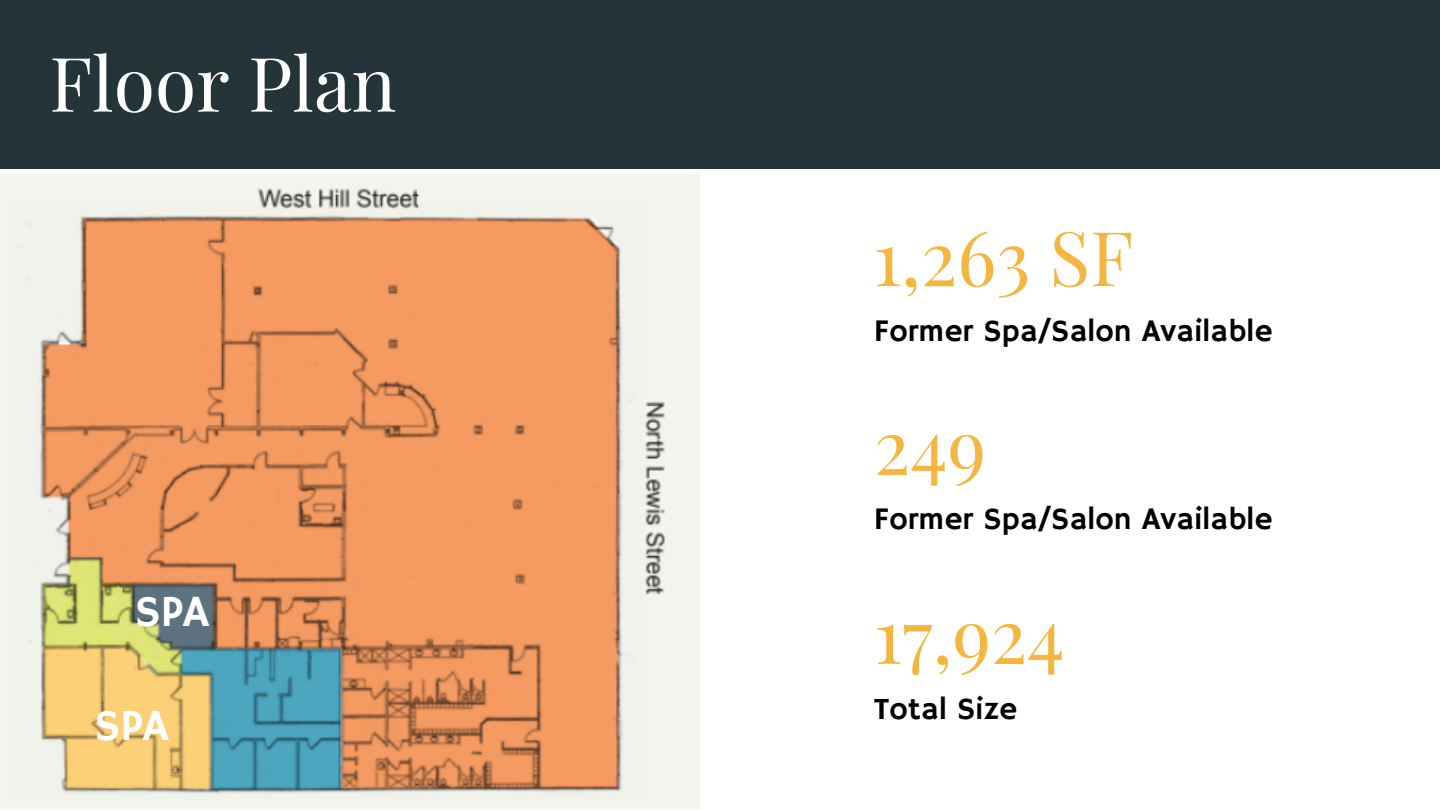
<style>
.page{position:relative;width:1440px;height:810px;background:#fff}
.page>*{position:absolute;margin:0;border:0;box-sizing:border-box;transform-origin:0 0}
.t1{font:75.7px "Playfair Display";color:#f4b63f}
.t2{font:75.2px "Playfair Display";color:#fff}
.t3{font:44.5px "Hammersmith One";color:#fff}
.t4{font:31.3px "Hammersmith One";color:#000}
</style>
<div class="page">
<img style="left:0;top:174px;width:700px;height:635px">
<div style="left:0;top:0;width:1440px;height:169px;background:#253439"></div>
<p class="t2" style="left:49px;top:30px;width:348px">Floor Plan</p>
<p class="t3" style="left:135px;top:586px;width:76px">SPA</p>
<h2 class="t3" style="left:95px;top:700px;width:76px">SPA</h2>
<h3 class="t1" style="left:873px;top:204px;width:261px">1,263 SF</h3>
<h1 class="t4" style="left:874px;top:313px;width:400px">Former Spa/Salon Available</h1>
<h3 class="t1" style="left:874px;top:393px;width:114px">249</h3>
<p class="t4" style="left:874px;top:501px;width:400px">Former Spa/Salon Available</p>
<h2 class="t1" style="left:874px;top:582px;width:192px">17,924</h2>
<p class="t4" style="left:874px;top:690px;width:145px">Total Size</p>
</div>
